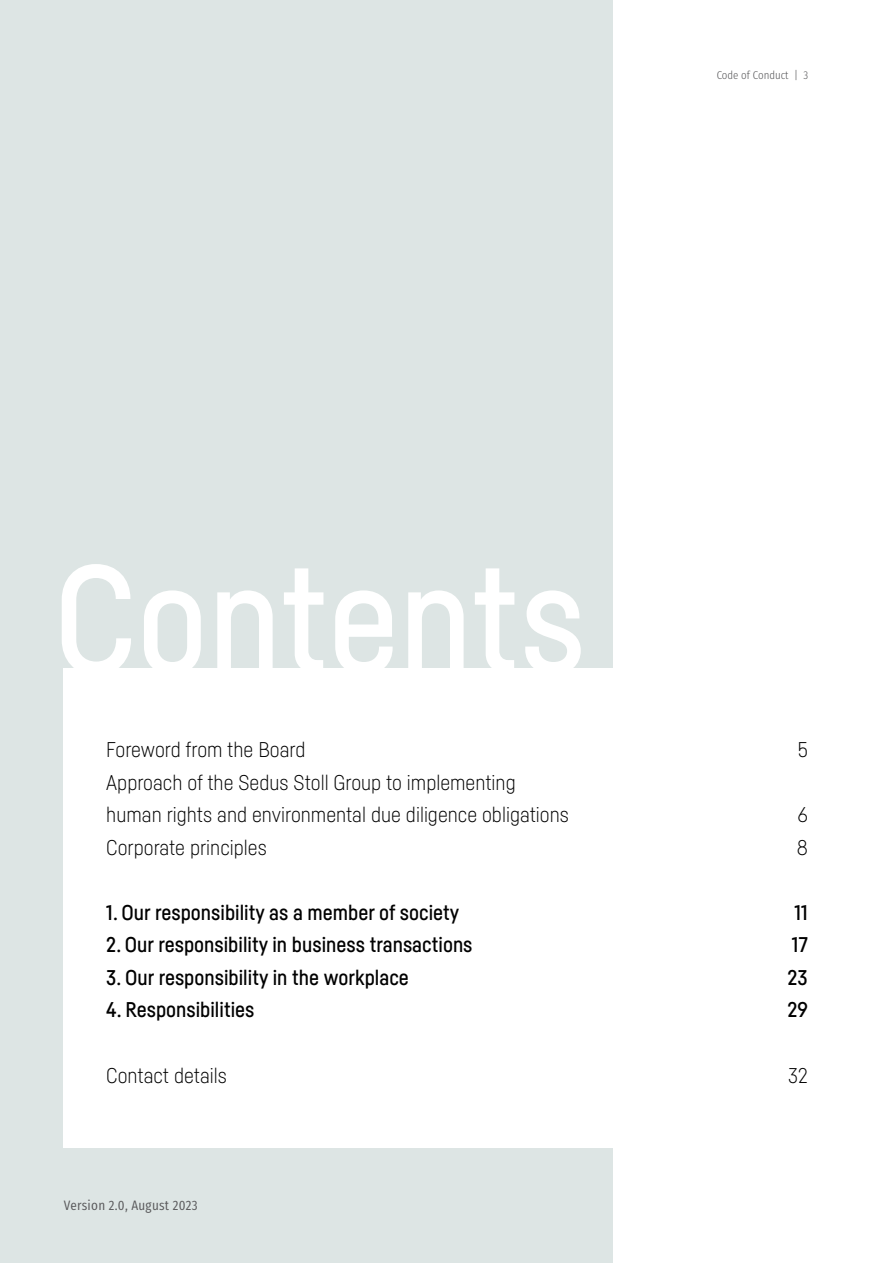
<style>
.page{position:relative;width:893px;height:1263px;background:#fff}
.page>*{position:absolute;margin:0;border:0;box-sizing:border-box;transform-origin:0 0}
.t1{font:500 150px "Sedus Sans";color:#fff}
.t2{font:300 21px/32.5px "Sedus Sans";color:#000}
.t3{font:500 21px/32.5px "Sedus Sans";color:#000;text-align:center}
.t4{font:13.5px "Sedus Text Condensed";letter-spacing:.02em;color:#58585a}
.t5{font:300 11.25px "Sedus Text Condensed";color:#58585a}
</style>
<div class="page">
<div style="left:0;top:0;width:612px;height:1263px;background:#dde5e4"></div>
<div style="left:64px;top:668px;width:829px;height:480px;background:#fff"></div>
<p class="t5" style="left:717px;top:64px;width:93px">Code of Conduct | 3</p>
<h1 class="t1" style="left:53px;top:528px;width:534px">Contents</h1>
<p class="t2" style="left:106px;top:733px;width:464px">Foreword from the Board<br>Approach of the Sedus Stoll Group to implementing human rights and environmental due diligence obligations Corporate principles</p>
<p class="t3" style="left:106px;top:896px;width:354px">1. Our responsibility as a member of society</p>
<p class="t3" style="left:106px;top:928px;width:368px">2. Our responsibility in business transactions</p>
<p class="t3" style="left:106px;top:961px;width:304px">3. Our responsibility in the workplace</p>
<p class="t3" style="left:106px;top:993px;width:150px">4. Responsibilities</p>
<p class="t2" style="left:106px;top:1058px;width:122px">Contact details</p>
<p class="t4" style="left:64px;top:1193px;width:135px">Version 2.0, August 2023</p>
<p class="t2" style="left:798px;top:733px;width:12px">5</p>
<p class="t2" style="left:797px;top:798px;width:13px">6<br>8</p>
<p class="t3" style="left:788px;top:896px;width:22px">11<br>17<br>23<br>29</p>
<p class="t2" style="left:788px;top:1058px;width:21px">32</p>
</div>
